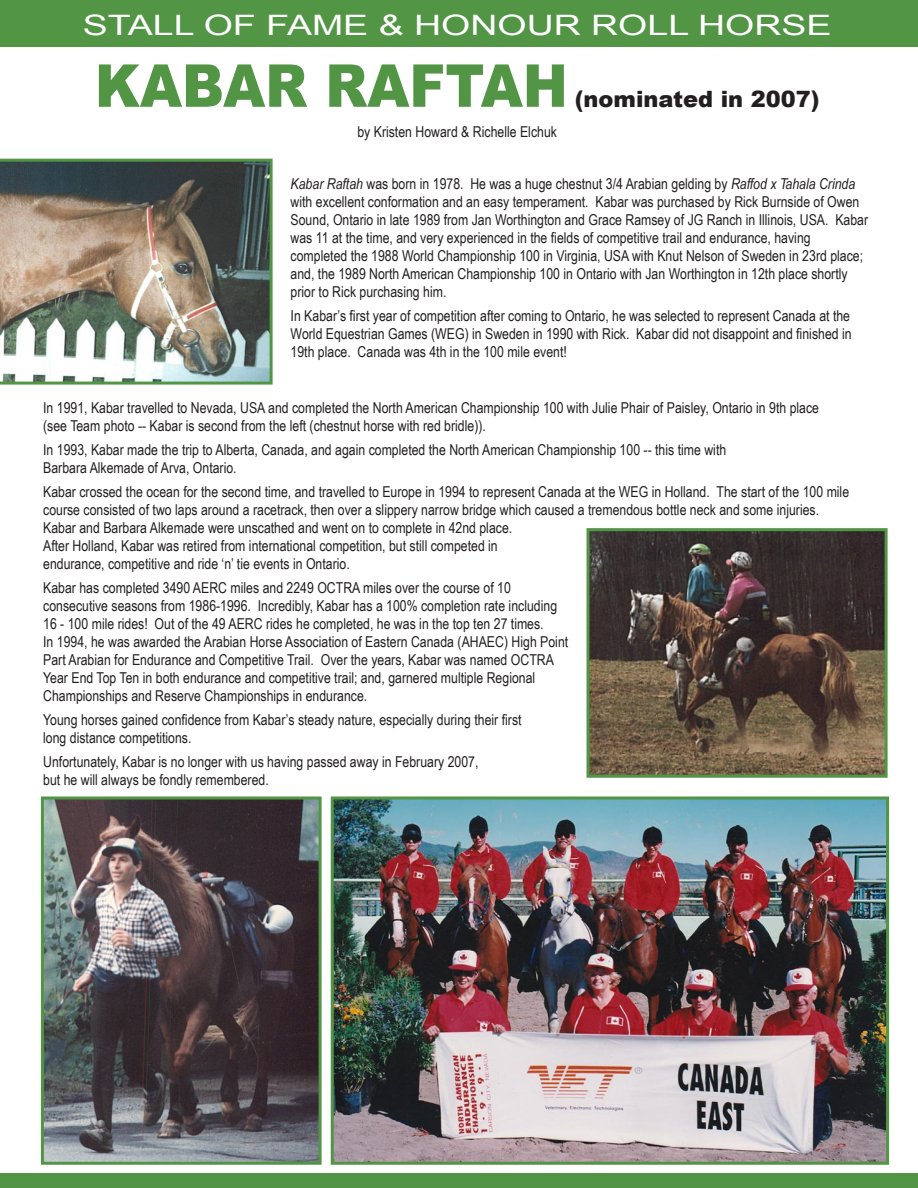
<style>
.page{position:relative;width:918px;height:1188px;background:#fff}
.page>*{position:absolute;margin:0;border:0;box-sizing:border-box;transform-origin:0 0}
.Normal__Web{font:900 59.1px "Arial";color:#519545;scale:.91 1}
.Normal__Web-2{font:28.2px "Arial";color:#fff;scale:1.33 1}
.Normal__Web-3{font:900 22.5px "Arial";color:#231f20}
.Normal__Web-4{font:15px/18px "Arial Narrow";color:#231f20}
.s1{font-style:italic}
</style>
<div class="page">
<div style="left:0;top:0;width:918px;height:47px;background:#519545"></div>
<div style="left:0;top:1173px;width:918px;height:15px;background:#519545"></div>
<img style="left:335px;top:800px;width:550px;height:361px">
<div style="left:331px;top:796px;width:558px;height:369px;border:3px solid #519545"></div>
<img style="left:591px;top:532px;width:293px;height:242px">
<div style="left:587px;top:528px;width:301px;height:250px;border:3px solid #519545"></div>
<img style="left:0;top:159px;width:273px;height:226px">
<img style="left:45px;top:800px;width:273px;height:361px">
<div style="left:41px;top:796px;width:281px;height:369px;border:3px solid #519545"></div>
<p class="Normal__Web-2" style="left:83px;top:7px;width:564px">STALL OF FAME &amp; HONOUR ROLL HORSE</p>
<p class="Normal__Web" style="left:95px;top:43px;width:521px">KABAR RAFTAH</p>
<p class="Normal__Web-3" style="left:575px;top:82px;width:246px">(nominated in 2007)</p>
<p class="Normal__Web-4" style="left:357px;top:122px;width:201px">by Kristen Howard &amp; Richelle Elchuk</p>
<p class="Normal__Web-4" style="left:291px;top:174px;width:579px"><span class="s1">Kabar Raftah</span> was born in 1978. He was a huge chestnut 3/4 Arabian gelding by <span class="s1">Raffod x Tahala Crinda </span>with excellent conformation and an easy temperament. Kabar was purchased by Rick Burnside of Owen Sound, Ontario in late 1989 from Jan Worthington and Grace Ramsey of JG Ranch in Illinois, USA. Kabar was 11 at the time, and very experienced in the fields of competitive trail and endurance, having completed the 1988 World Championship 100 in Virginia, USA with Knut Nelson of Sweden in 23rd place; and, the 1989 North American Championship 100 in Ontario with Jan Worthington in 12th place shortly prior to Rick purchasing him.</p>
<p class="Normal__Web-4" style="left:291px;top:306px;width:563px;text-align:justify">In Kabar’s first year of competition after coming to Ontario, he was selected to represent Canada at the World Equestrian Games (WEG) in Sweden in 1990 with Rick. Kabar did not disappoint and finished in 19th place. Canada was 4th in the 100 mile event!</p>
<p class="Normal__Web-4" style="left:43px;top:398px;width:777px">In 1991, Kabar travelled to Nevada, USA and completed the North American Championship 100 with Julie Phair of Paisley, Ontario in 9th place (see Team photo -- Kabar is second from the left (chestnut horse with red bridle)).</p>
<p class="Normal__Web-4" style="left:43px;top:440px;width:685px">In 1993, Kabar made the trip to Alberta, Canada, and again completed the North American Championship 100 -- this time with<br>Barbara Alkemade of Arva, Ontario.</p>
<p class="Normal__Web-4" style="left:43px;top:482px;width:808px">Kabar crossed the ocean for the second time, and travelled to Europe in 1994 to represent Canada at the WEG in Holland. The start of the 100 mile course consisted of two laps around a racetrack, then over a slippery narrow bridge which caused a tremendous bottle neck and some injuries.<br>Kabar and Barbara Alkemade were unscathed and went on to complete in 42nd place.<br>After Holland, Kabar was retired from international competition, but still competed in<br>endurance, competitive and ride ‘n’ tie events in Ontario.</p>
<p class="Normal__Web-4" style="left:43px;top:578px;width:527px">Kabar has completed 3490 AERC miles and 2249 OCTRA miles over the course of 10 consecutive seasons from 1986-1996. Incredibly, Kabar has a 100% completion rate including 16 - 100 mile rides! Out of the 49 AERC rides he completed, he was in the top ten 27 times.<br>In 1994, he was awarded the Arabian Horse Association of Eastern Canada (AHAEC) High Point Part Arabian for Endurance and Competitive Trail. Over the years, Kabar was named OCTRA Year End Top Ten in both endurance and competitive trail; and, garnered multiple Regional Championships and Reserve Championships in endurance.</p>
<p class="Normal__Web-4" style="left:43px;top:710px;width:480px">Young horses gained confidence from Kabar’s steady nature, especially during their first long distance competitions.</p>
<p class="Normal__Web-4" style="left:43px;top:752px;width:437px">Unfortunately, Kabar is no longer with us having passed away in February 2007, but he will always be fondly remembered.</p>
</div>
